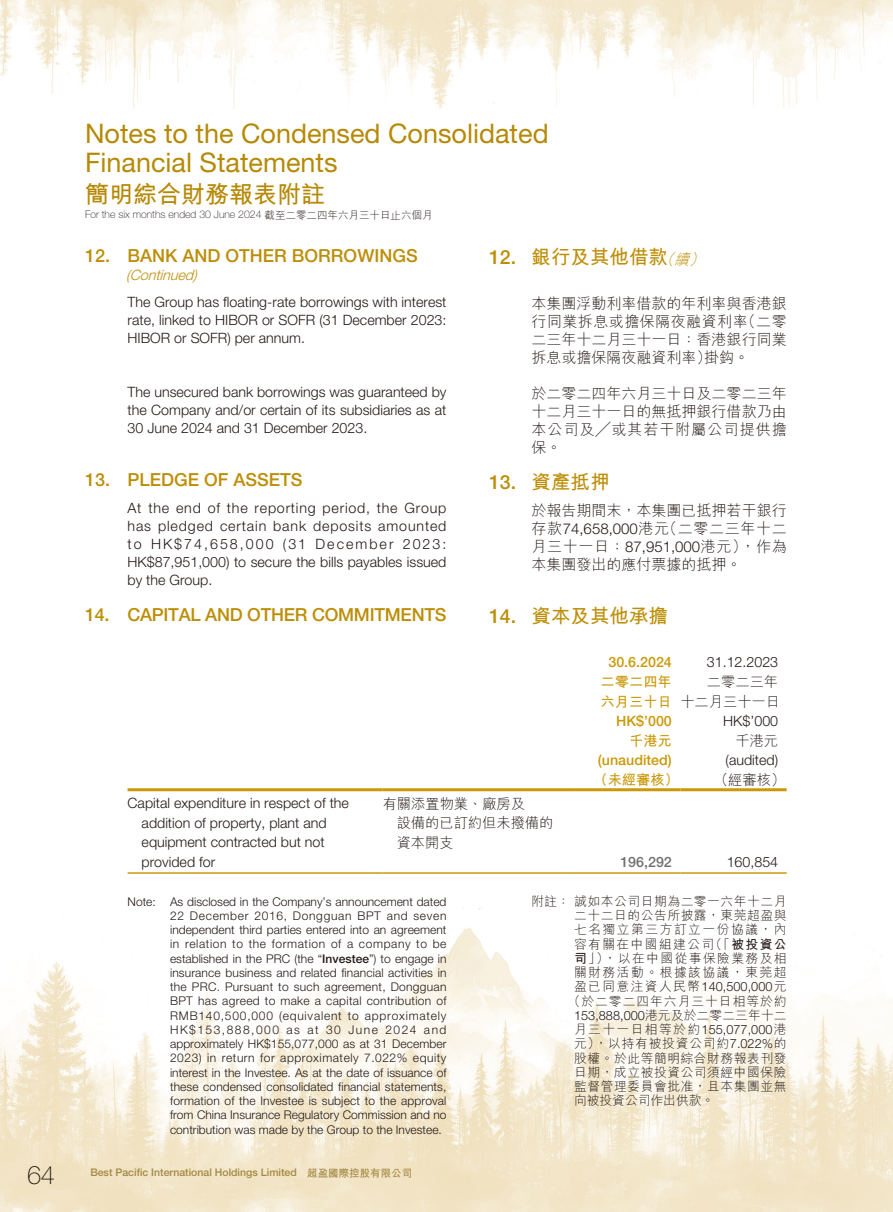
<style>
.page{position:relative;width:893px;height:1212px;background:#fff}
.page>*{position:absolute;margin:0;border:0;box-sizing:border-box;transform-origin:0 0}
.t1{font:27px/29.5px "Helvetica Neue LT Std";color:#b68905}
.t2{font:100 25.5px "Helvetica Neue LT Std";color:#231916}
.t3{font:24px "M Hei HK Bold E Ten B5 H";color:#b68905}
.t4{font:19.5px "M Hei HK Bold E Ten B5 H";color:#bd8e07}
.t5{font:500 18px "Helvetica Neue LT Std";color:#bd8e07}
.t6{font:15px/18px "M Hei HK Light E Ten B5 H";color:#231916;text-align:justify}
.t7{font:300 14.25px/18px "Helvetica Neue LT Std";color:#231916;text-align:justify}
.t8{font:14.25px/19.5px "M Hei HK Light E Ten B5 H";color:#231916;text-align:right}
.t9{font:500 14.25px "Helvetica Neue LT Std";color:#ca9808}
.t10{font:14.25px/19.5px "M Hei HK Bold E Ten B5 H";color:#ca9808}
.t11{font:italic 300 14.25px "Helvetica Neue LT Std";color:#bd8e07}
.t12{font:500 14.25px "Helvetica Neue LT Std";color:#717171}
.t13{font:12.75px/14.2px "M Hei HK Light E Ten B5 H";letter-spacing:.08em;color:#231916;text-align:justify}
.t14{font:300 12.75px/14.2px "Helvetica Neue LT Std";color:#231916}
.t15{font:300 12px/14.2px "Helvetica Neue LT Std";color:#231916;text-align:justify}
.t16{font:500 10.5px "Helvetica Neue LT Std";color:#a38843}
.t17{font:100 10.5px "Helvetica Neue LT Std";color:#231916}
.s1{font-family:"M Hei HK Light E Ten B5 H";font-weight:400}
.s2{font-family:"Helvetica Neue LT Std";font-weight:500}
.s3{font-family:"M Hei HK Light E Ten B5 H";font-style:italic;font-size:15px}
.s4{font-family:"Helvetica Neue LT Std";font-weight:300}
.s5{font-weight:500}
.s6{font-family:"M Hei HK Bold E Ten B5 H";font-weight:400}
.s7{font-family:"M Hei HK Bold E Ten B5 H"}
</style>
<div class="page">
<img style="left:0;top:0;width:893px;height:108px">
<img style="left:0;top:907px;width:893px;height:305px">
<svg style="left:574px;top:791px;width:106px;height:1px"></svg>
<hr style="left:128px;top:788px;width:255px;height:3px;background:#ca9808">
<hr style="left:383px;top:788px;width:191px;height:3px;background:#ca9808">
<hr style="left:574px;top:788px;width:106px;height:3px;background:#ca9808">
<hr style="left:680px;top:788px;width:107px;height:3px;background:#ca9808">
<hr style="left:128px;top:872px;width:255px;height:2px;background:#ca9808">
<hr style="left:383px;top:872px;width:191px;height:2px;background:#ca9808">
<hr style="left:574px;top:872px;width:106px;height:2px;background:#ca9808">
<hr style="left:680px;top:872px;width:107px;height:2px;background:#ca9808">
<h1 class="t1" style="left:85px;top:121px;width:465px">Notes to the Condensed Consolidated<br>Financial Statements</h1>
<h3 class="t3" style="left:85px;top:185px;width:241px">簡明綜合財務報表附註</h3>
<p class="t17" style="left:85px;top:211px;width:349px">For the six months ended 30 June 2024 <span class="s1">截至二零二四年六月三十日止六個月</span></p>
<h3 class="t5" style="left:85px;top:249px;width:334px">12. BANK AND OTHER BORROWINGS</h3>
<p class="t11" style="left:126px;top:270px;width:72px">(Continued)</p>
<p class="t7" style="left:128px;top:294px;width:320px">The Group has floating-rate borrowings with interest rate, linked to HIBOR or SOFR (31 December 2023:<br>HIBOR or SOFR) per annum.</p>
<h3 class="t4" style="left:489px;top:249px;width:221px"><span class="s2">12.</span> 銀行及其他借款<span class="s3">（續）</span></h3>
<p class="t6" style="left:531px;top:296px;width:257px">本集團浮動利率借款的年利率與香港銀行同業拆息或擔保隔夜融資利率（二零二三年十二月三十一日：香港銀行同業拆息或擔保隔夜融資利率）掛鈎。</p>
<p class="t6" style="left:531px;top:386px;width:257px">於二零二四年六月三十日及二零二三年十二月三十一日的無抵押銀行借款乃由本公司及╱或其若干附屬公司提供擔保。</p>
<h3 class="t4" style="left:489px;top:474px;width:122px"><span class="s2">13.</span> 資產抵押</h3>
<p class="t6" style="left:531px;top:503px;width:257px">於報告期間末，本集團已抵押若干銀行存款<span class="s4">74,658,000</span>港元（二零二三年十二月三十一日：<span class="s4">87,951,000</span>港元），作為本集團發出的應付票據的抵押。</p>
<h3 class="t4" style="left:489px;top:608px;width:181px"><span class="s2">14.</span> 資本及其他承擔</h3>
<p class="t7" style="left:128px;top:384px;width:320px">The unsecured bank borrowings was guaranteed by the Company and/or certain of its subsidiaries as at 30 June 2024 and 31 December 2023.</p>
<h3 class="t5" style="left:85px;top:473px;width:219px">13. PLEDGE OF ASSETS</h3>
<p class="t7" style="left:128px;top:501px;width:320px">At the end of the reporting period, the Group has pledged certain bank deposits amounted to HK$74,658,000 (31 December 2023:<br>HK$87,951,000) to secure the bills payables issued by the Group.</p>
<h3 class="t5" style="left:85px;top:608px;width:363px">14. CAPITAL AND OTHER COMMITMENTS</h3>
<p class="t7" style="left:142px;top:795px;width:209px;line-height:19.5px;text-align:left;text-indent:-14px">Capital expenditure in respect of the addition of property, plant and equipment contracted but not provided for</p>
<p class="t8" style="left:397px;top:796px;width:158px;text-align:left;text-indent:-14px">有關添置物業、廠房及<br>設備的已訂約但未撥備的資本開支</p>
<p class="t9" style="left:608px;top:657px;width:65px">30.6.2024</p>
<p class="t7" style="left:707px;top:655px;width:73px">31.12.2023</p>
<p class="t10" style="left:601px;top:674px;width:73px">二零二四年六月三十日</p>
<p class="t8" style="left:680px;top:674px;width:101px">二零二三年<br>十二月三十一日</p>
<p class="t9" style="left:616px;top:716px;width:57px">HK$’000</p>
<p class="t7" style="left:723px;top:713px;width:56px">HK$’000</p>
<p class="t10" style="left:629px;top:733px;width:44px">千港元</p>
<p class="t8" style="left:735px;top:733px;width:44px">千港元</p>
<p class="t9" style="left:598px;top:755px;width:75px">(unaudited)</p>
<p class="t7" style="left:726px;top:752px;width:54px">(audited)</p>
<p class="t10" style="left:593px;top:772px;width:87px">（未經審核）</p>
<p class="t8" style="left:714px;top:772px;width:73px">（經審核）</p>
<p class="t12" style="left:620px;top:857px;width:53px">196,292</p>
<p class="t7" style="left:727px;top:854px;width:53px">160,854</p>
<p class="t15" style="left:170px;top:895px;width:278px;text-indent:-43px">Note: As disclosed in the Company’s announcement dated 22 December 2016, Dongguan BPT and seven independent third parties entered into an agreement in relation to the formation of a company to be established in the PRC (the “<span class="s5">Investee</span>”) to engage in insurance business and related financial activities in the PRC. Pursuant to such agreement, Dongguan BPT has agreed to make a capital contribution of RMB140,500,000 (equivalent to approximately HK$153,888,000 as at 30 June 2024 and approximately HK$155,077,000 as at 31 December 2023) in return for approximately 7.022% equity interest in the Investee. As at the date of issuance of these condensed consolidated financial statements, formation of the Investee is subject to the approval from China Insurance Regulatory Commission and no contribution was made by the Group to the Investee.</p>
<h2 class="t2" style="left:27px;top:1165px;width:29px">64</h2>
<p class="t16" style="left:90px;top:1169px;width:323px">Best Pacific International Holdings Limited <span class="s6">超盈國際控股有限公司</span></p>
<p class="t13" style="left:574px;top:896px;width:214px;text-indent:-43px">附註：誠如本公司日期為二零一六年十二月二十二日的公告所披露，東莞超盈與七名獨立第三方訂立一份協議，內容有關在中國組建公司（「<span class="s7">被投資公司</span>」），以在中國從事保險業務及相關財務活動。根據該協議，東莞超</p>
<p class="t14" style="left:574px;top:981px;width:214px"><span class="s1">盈已同意注資人民幣</span>140,500,000<span class="s1">元</span></p>
<p class="t13" style="left:568px;top:995px;width:220px">（於二零二四年六月三十日相等於約</p>
<p class="t14" style="left:574px;top:1010px;width:214px">153,888,000<span class="s1">港元及於二零二三年十二月三十一日相等於約</span>155,077,000<span class="s1">港</span></p>
<p class="t13" style="left:574px;top:1038px;width:214px">元），以持有被投資公司約<span class="s4">7.022%</span>的股權。於此等簡明綜合財務報表刊發日期，成立被投資公司須經中國保險監督管理委員會批准，且本集團並無向被投資公司作出供款。</p>
</div>
